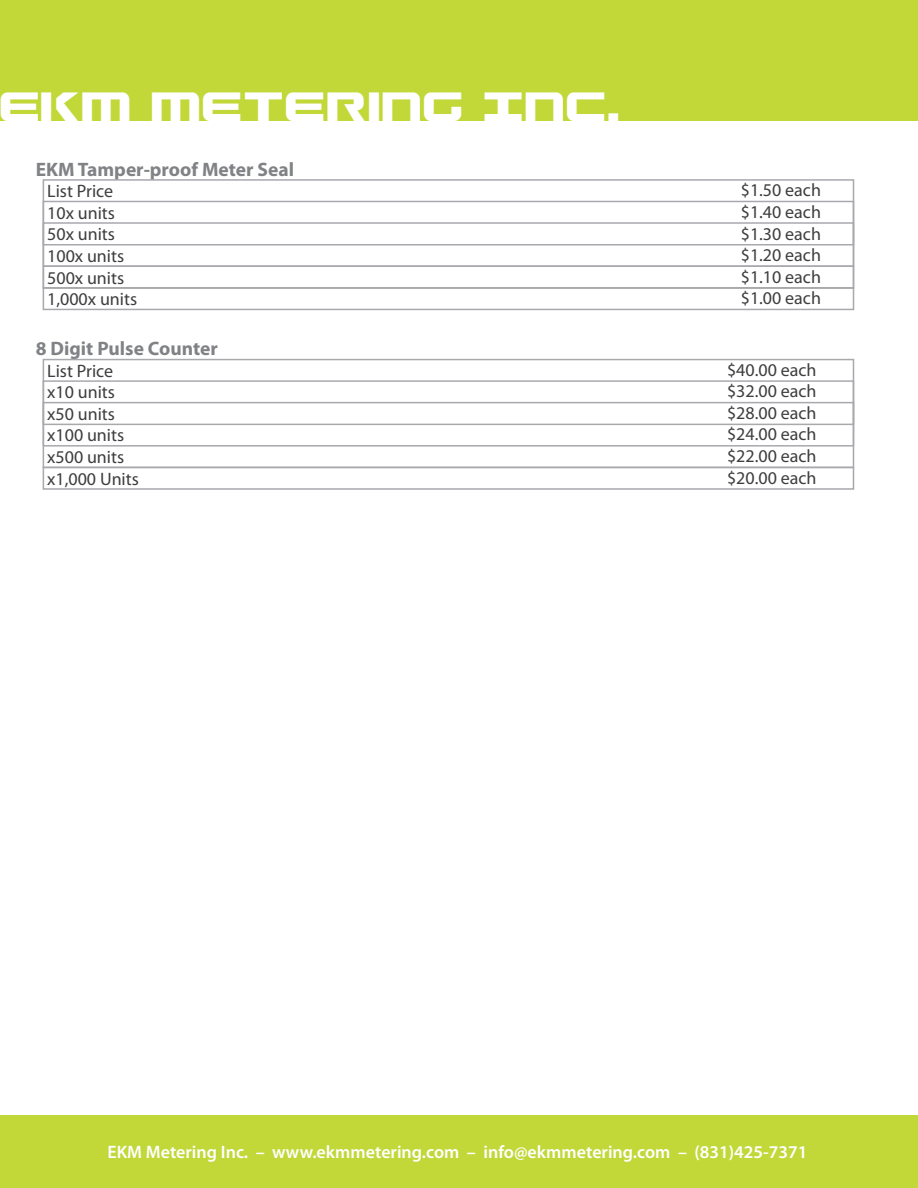
<style>
.page{position:relative;width:918px;height:1188px;background:#fff}
.page>*{position:absolute;margin:0;border:0;box-sizing:border-box;transform-origin:0 0}
.t1{font:44.55px "Gunship";color:#fff;scale:.89 1}
.t2{font:700 19.5px "Myriad Pro";color:#808285}
.t3{font:18px/21.6px "Myriad Pro";color:#3e3e3f}
.t4{font:600 18px "Myriad Pro";color:#fff}
</style>
<div class="page">
<div style="left:0;top:0;width:918px;height:120px;background:#c2d839"></div>
<div style="left:0;top:1115px;width:918px;height:73px;background:#c2d839"></div>
<div style="left:43px;top:359px;width:811px;height:109px;border:2px solid #a8a9ad"></div>
<div style="left:43px;top:380px;width:811px;height:67px;border:2px solid #a8a9ad"></div>
<div style="left:43px;top:402px;width:811px;height:23px;border:2px solid #a8a9ad"></div>
<div style="left:43px;top:467px;width:811px;height:23px;border:2px solid #a8a9ad"></div>
<div style="left:43px;top:179px;width:811px;height:110px;border:2px solid #a8a9ad"></div>
<div style="left:43px;top:201px;width:811px;height:66px;border:2px solid #a8a9ad"></div>
<div style="left:43px;top:222px;width:811px;height:24px;border:2px solid #a8a9ad"></div>
<div style="left:43px;top:265px;width:811px;height:24px;border:2px solid #a8a9ad"></div>
<div style="left:43px;top:287px;width:811px;height:23px;border:2px solid #a8a9ad"></div>
<h1 class="t1" style="left:-2px;top:80px;width:701px">EKM METERING INC.</h1>
<p class="t2" style="left:36px;top:156px;width:260px">EKM Tamper-proof Meter Seal</p>
<p class="t3" style="left:47px;top:180px;width:92px">List Price<br>10x units<br>50x units<br>100x units<br>500x units<br>1,000x units</p>
<p class="t3" style="left:741px;top:179px;width:82px;text-align:justify">$1.50 each $1.40 each $1.30 each $1.20 each $1.10 each $1.00 each</p>
<p class="t2" style="left:36px;top:336px;width:184px">8 Digit Pulse Counter</p>
<p class="t3" style="left:47px;top:360px;width:93px">List Price x10 units x50 units x100 units x500 units x1,000 Units</p>
<p class="t3" style="left:727px;top:358px;width:91px;text-align:justify">$40.00 each $32.00 each $28.00 each $24.00 each $22.00 each $20.00 each</p>
<p class="t4" style="left:107px;top:1141px;width:702px">EKM Metering Inc. – www.ekmmetering.com – info@ekmmetering.com – (831)425-7371</p>
</div>
